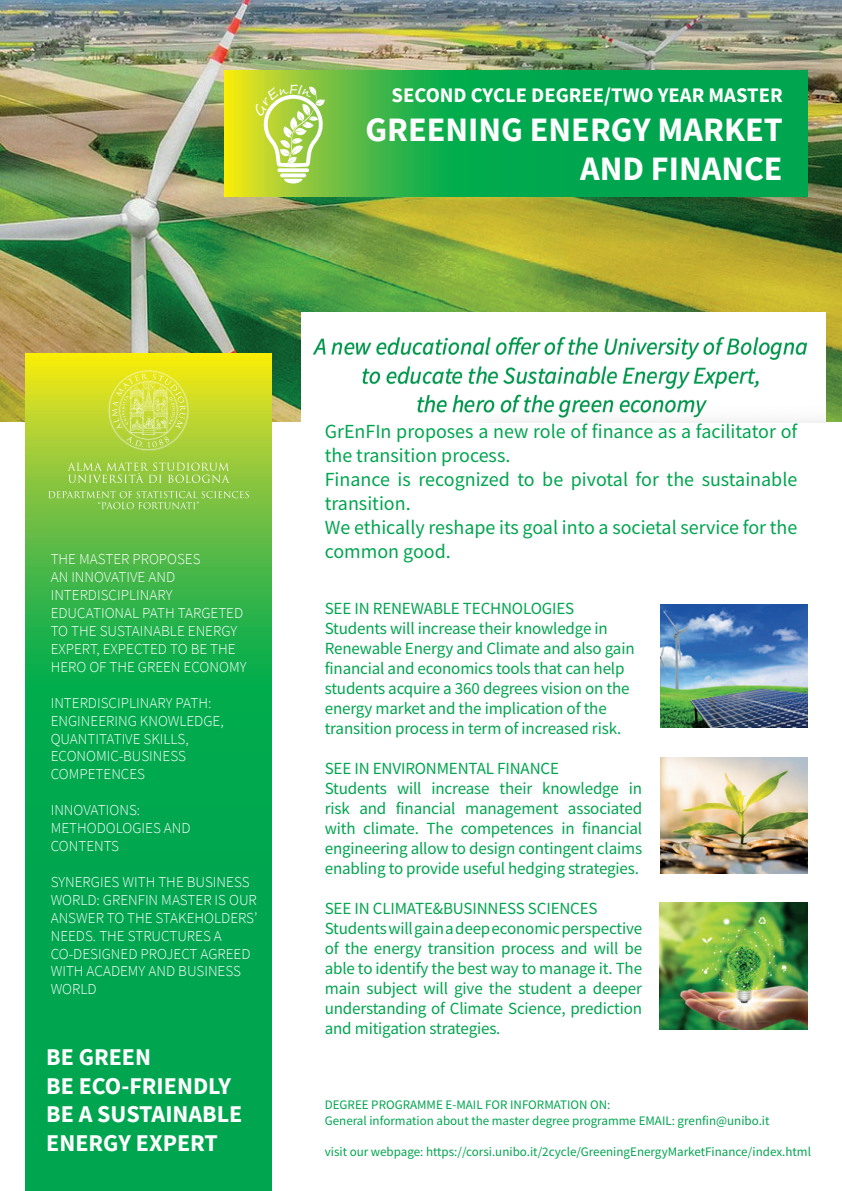
<style>
.page{position:relative;width:842px;height:1191px;background:#fff}
.page>*{position:absolute;margin:0;border:0;box-sizing:border-box;transform-origin:0 0}
.t1{font:700 34.1px/38.8px "Source Sans Pro";color:#fff;text-align:right}
.t2{font:700 24px/28.8px "Source Sans Pro";color:#fff}
.t3{font:700 20.7px "Source Sans Pro";color:#fff}
.t4{font:20px/24px "Source Sans Pro";color:#00a54f}
.t5{font:17px/20px "Source Sans Pro";letter-spacing:-.01em;color:#00a54f}
.t6{font:300 15.2px/17.9px "Source Sans Pro";color:#fff}
.t7{font:13px/15.6px "Source Sans Pro";color:#00a54f}
</style>
<div class="page">
<img style="left:0;top:0;width:842px;height:421px">
<svg style="left:225px;top:70px;width:582px;height:126px;background:#21af48"></svg>
<svg style="left:277px;top:168px;width:32px;height:4px"></svg>
<svg style="left:280px;top:173px;width:26px;height:4px"></svg>
<svg style="left:284px;top:179px;width:18px;height:4px"></svg>
<img style="left:660px;top:604px;width:147px;height:123px">
<img style="left:660px;top:757px;width:147px;height:116px">
<svg style="left:26px;top:353px;width:246px;height:838px;background:#25b048"></svg>
<img style="left:659px;top:902px;width:148px;height:127px">
<svg style="left:108px;top:370px;width:81px;height:81px;background:#cede48"></svg>
<svg style="left:48px;top:491px;width:201px;height:18px;background:#8cc856"></svg>
<svg style="left:67px;top:462px;width:163px;height:21px;background:#a2cf59"></svg>
<img style="left:301px;top:312px;width:524px;height:110px">
<svg style="left:254px;top:84px;width:71px;height:83px"></svg>
<p class="t3" style="left:392px;top:81px;width:392px">SECOND CYCLE DEGREE/TWO YEAR MASTER</p>
<h1 class="t1" style="left:365px;top:110px;width:419px">GREENING ENERGY MARKET<br>AND FINANCE</h1>
<p class="t6" style="left:51px;top:550px;width:197px">THE MASTER PROPOSES<br>AN INNOVATIVE AND<br>INTERDISCIPLINARY<br>EDUCATIONAL PATH TARGETED<br>TO THE SUSTAINABLE ENERGY<br>EXPERT, EXPECTED TO BE THE<br>HERO OF THE GREEN ECONOMY</p>
<p class="t6" style="left:51px;top:693px;width:175px">INTERDISCIPLINARY PATH:<br>ENGINEERING KNOWLEDGE,<br>QUANTITATIVE SKILLS,<br>ECONOMIC-BUSINESS<br>COMPETENCES</p>
<p class="t6" style="left:51px;top:801px;width:141px">INNOVATIONS:<br>METHODOLOGIES AND<br>CONTENTS</p>
<p class="t6" style="left:51px;top:873px;width:208px">SYNERGIES WITH THE BUSINESS<br>WORLD: GRENFIN MASTER IS OUR<br>ANSWER TO THE STAKEHOLDERS’<br>NEEDS. THE STRUCTURES A<br>CO-DESIGNED PROJECT AGREED<br>WITH ACADEMY AND BUSINESS<br>WORLD</p>
<h2 class="t2" style="left:46px;top:1042px;width:198px">BE GREEN<br>BE ECO-FRIENDLY<br>BE A SUSTAINABLE<br>ENERGY EXPERT</h2>
<p class="t4" style="left:325px;top:419px;width:474px">GrEnFIn proposes a new role of finance as a facilitator of the transition process.<br>Finance is recognized to be pivotal for the sustainable transition.<br>We ethically reshape its goal into a societal service for the common good.</p>
<p class="t5" style="left:325px;top:598px;width:311px">SEE IN RENEWABLE TECHNOLOGIES Students will increase their knowledge in Renewable Energy and Climate and also gain financial and economics tools that can help students acquire a 360 degrees vision on the energy market and the implication of the transition process in term of increased risk.</p>
<p class="t5" style="left:325px;top:758px;width:319px">SEE IN ENVIRONMENTAL FINANCE<br>Students will increase their knowledge in risk and financial management associated with climate. The competences in financial engineering allow to design contingent claims enabling to provide useful hedging strategies.</p>
<p class="t5" style="left:325px;top:898px;width:319px">SEE IN CLIMATE&amp;BUSINNESS SCIENCES Students will gain a deep economic perspective of the energy transition process and will be able to identify the best way to manage it. The main subject will give the student a deeper understanding of Climate Science, prediction and mitigation strategies.</p>
<p class="t7" style="left:325px;top:1096px;width:446px">DEGREE PROGRAMME E-MAIL FOR INFORMATION ON:<br>General information about the master degree programme EMAIL: grenfin@unibo.it</p>
<p class="t7" style="left:325px;top:1143px;width:488px">visit our webpage: https://corsi.unibo.it/2cycle/GreeningEnergyMarketFinance/index.html</p>
</div>
